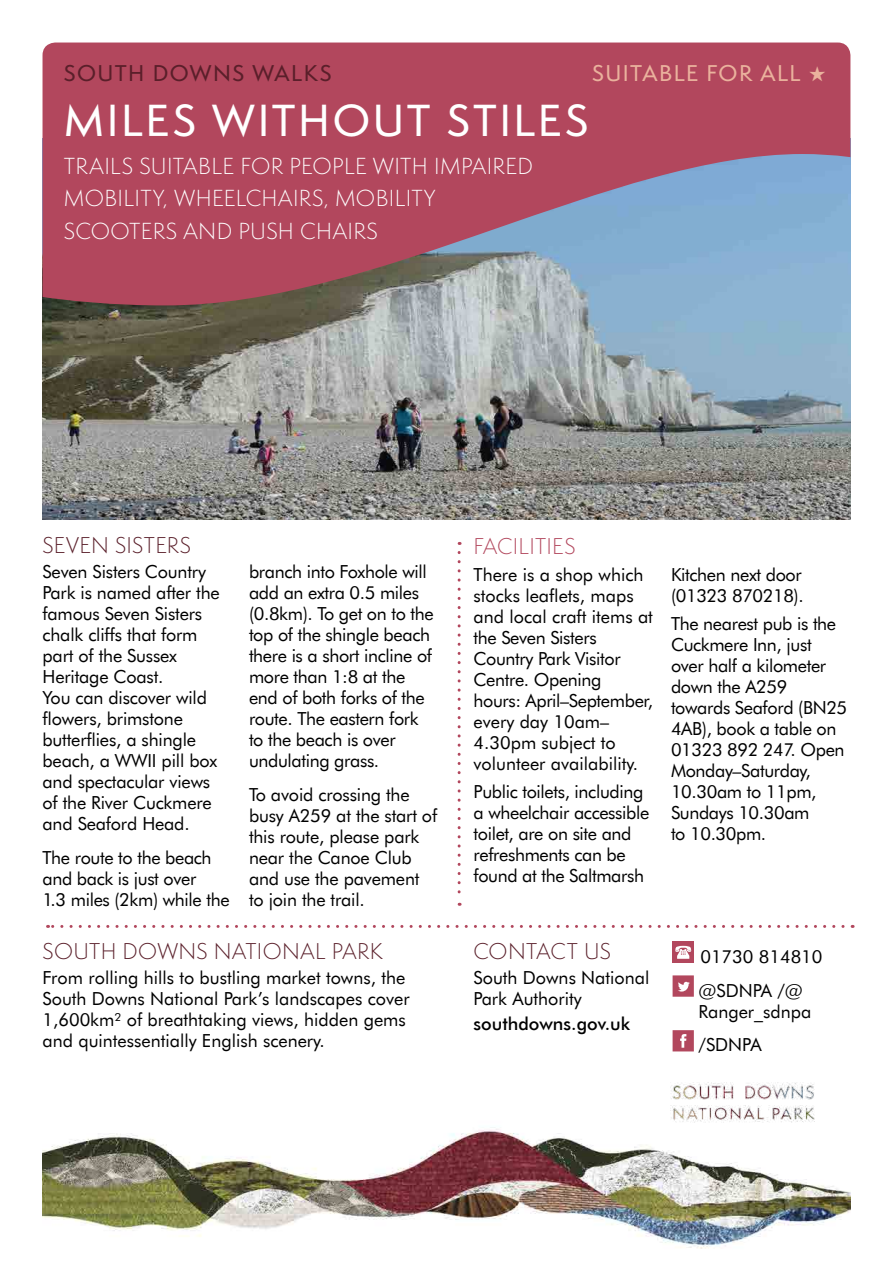
<style>
.page{position:relative;width:893px;height:1263px;background:#fff}
.page>*{position:absolute;margin:0;border:0;box-sizing:border-box;transform-origin:0 0}
.t1{font:500 41.4px "Semplicita Pro";letter-spacing:.06em;color:#fff}
.t2{font:300 21.3px/32.2px "Semplicita Pro";letter-spacing:.015em;color:#fff}
.t3{font:300 21px "Semplicita Pro";letter-spacing:.015em;color:#5a1f2a}
.t4{font:500 21px "Semplicita Pro";letter-spacing:.065em;color:#5a1f2a}
.t5{font:500 21px "Semplicita Pro";letter-spacing:.065em;color:#eab29d}
.t6{font:300 21px "Semplicita Pro";letter-spacing:.01em;color:#b2475d}
.t7{font:18px/21px "Futura BT";letter-spacing:-.01em;color:#000}
.t8{font:500 18px "Futura BT";color:#000}
</style>
<div class="page">
<img style="left:43px;top:305px;width:807px;height:215px">
<svg style="left:43px;top:43px;width:807px;height:262px;background:#a65f76"></svg>
<img style="left:43px;top:1127px;width:807px;height:122px">
<svg style="left:458px;top:552px;width:3px;height:354px"></svg>
<svg style="left:48px;top:925px;width:795px;height:3px"></svg>
<div style="left:673px;top:942px;width:21px;height:21px;background:#b2475d"></div>
<svg style="left:675px;top:946px;width:16px;height:13px"></svg>
<svg style="left:673px;top:975px;width:21px;height:22px"></svg>
<svg style="left:673px;top:1030px;width:21px;height:21px"></svg>
<img style="left:641px;top:1082px;width:203px;height:67px">
<p class="t4" style="left:64px;top:58px;width:269px">SOUTH DOWNS WALKS</p>
<p class="t5" style="left:592px;top:58px;width:235px">SUITABLE FOR ALL ★</p>
<h1 class="t1" style="left:64px;top:91px;width:526px">MILES WITHOUT STILES</h1>
<p class="t2" style="left:64px;top:150px;width:471px">TRAILS SUITABLE FOR PEOPLE WITH IMPAIRED<br>MOBILITY, WHEELCHAIRS, MOBILITY<br>SCOOTERS AND PUSH CHAIRS</p>
<p class="t3" style="left:43px;top:531px;width:150px">SEVEN SISTERS</p>
<p class="t7" style="left:43px;top:561px;width:179px">Seven Sisters Country<br>Park is named after the famous Seven Sisters chalk cliffs that form part of the Sussex<br>Heritage Coast.<br>You can discover wild flowers, brimstone butterflies, a shingle beach, a WWII pill box and spectacular views of the River Cuckmere and Seaford Head.</p>
<p class="t7" style="left:43px;top:847px;width:189px">The route to the beach and back is just over<br>1.3 miles (2km) while the</p>
<p class="t7" style="left:249px;top:561px;width:186px">branch into Foxhole will add an extra 0.5 miles (0.8km). To get on to the top of the shingle beach there is a short incline of more than 1:8 at the end of both forks of the route. The eastern fork to the beach is over undulating grass.</p>
<p class="t7" style="left:249px;top:784px;width:190px">To avoid crossing the busy A259 at the start of this route, please park near the Canoe Club and use the pavement to join the trail.</p>
<p class="t3" style="left:43px;top:937px;width:342px">SOUTH DOWNS NATIONAL PARK</p>
<p class="t7" style="left:43px;top:967px;width:369px">From rolling hills to bustling market towns, the South Downs National Park’s landscapes cover 1,600km² of breathtaking views, hidden gems and quintessentially English scenery.</p>
<p class="t6" style="left:474px;top:532px;width:104px">FACILITIES</p>
<p class="t7" style="left:474px;top:564px;width:181px">There is a shop which stocks leaflets, maps and local craft items at the Seven Sisters<br>Country Park Visitor<br>Centre. Opening hours: April–September, every day 10am–<br>4.30pm subject to volunteer availability.</p>
<p class="t7" style="left:474px;top:780px;width:177px">Public toilets, including a wheelchair accessible toilet, are on site and refreshments can be found at the Saltmarsh</p>
<p class="t7" style="left:671px;top:564px;width:134px">Kitchen next door (01323 870218).</p>
<p class="t7" style="left:671px;top:612px;width:178px">The nearest pub is the<br>Cuckmere Inn, just over half a kilometer down the A259 towards Seaford (BN25<br>4AB), book a table on<br>01323 892 247. Open<br>Monday–Saturday,<br>10.30am to 11pm,<br>Sundays 10.30am<br>to 10.30pm.</p>
<p class="t3" style="left:474px;top:937px;width:139px">CONTACT US</p>
<p class="t7" style="left:474px;top:967px;width:177px">South Downs National<br>Park Authority</p>
<p class="t8" style="left:474px;top:1012px;width:158px">southdowns.gov.uk</p>
<p class="t7" style="left:698px;top:939px;width:126px;line-height:33.8px">01730 814810 @SDNPA /@</p>
<p class="t7" style="left:698px;top:994px;width:114px;line-height:33.8px">Ranger_sdnpa /SDNPA</p>
</div>
